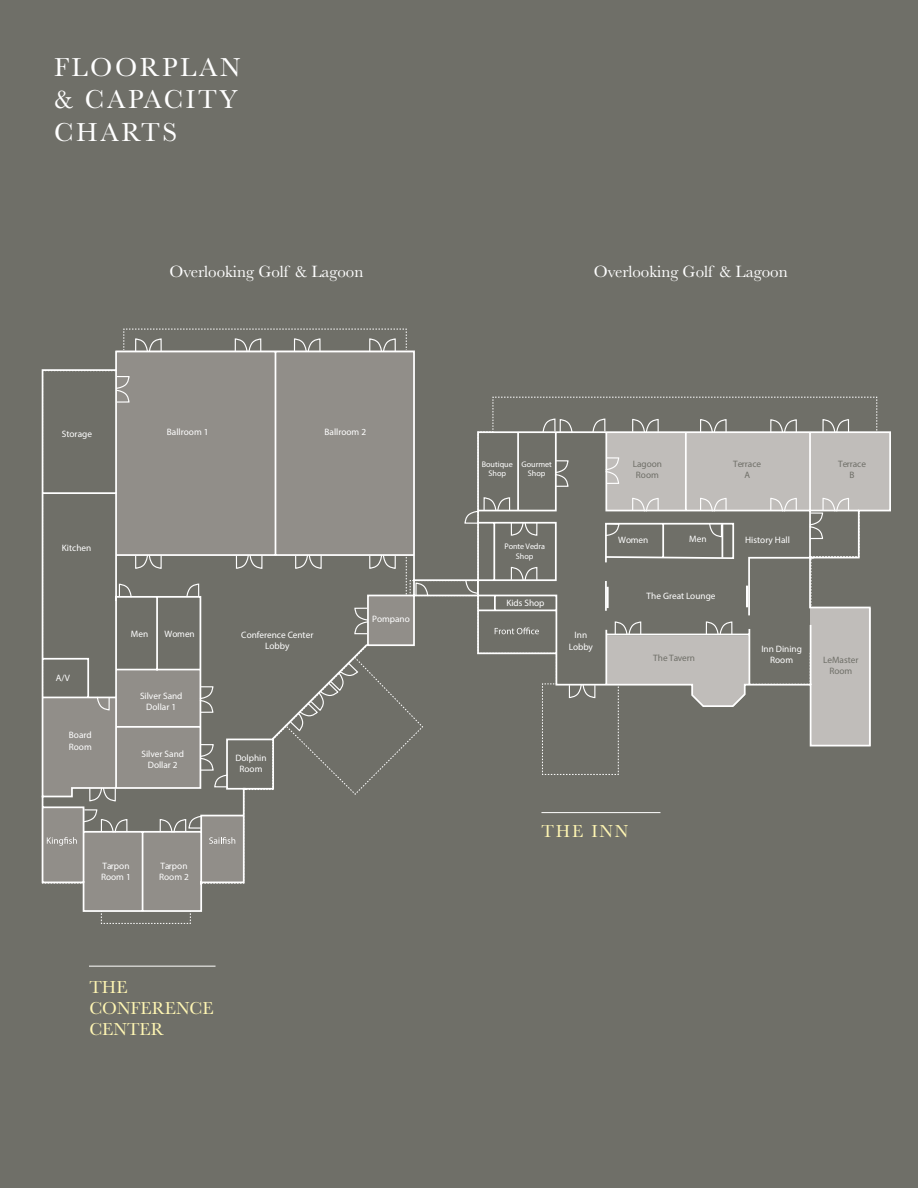
<style>
.page{position:relative;width:918px;height:1188px;background:#6f6f68}
.page>*{position:absolute;margin:0;border:0;box-sizing:border-box;transform-origin:0 0}
.t1{font:27px/32.4px "Baskerville";letter-spacing:.1em;color:#fff;text-align:justify}
.t2{font:18px/20.7px "Baskerville";color:#fff6b3}
.t3{font:16.95px "Baskerville";color:#fff}
.t4{font:9.3px/11.1px "Myriad Pro";color:#fff;text-align:center}
.t5{font:9.3px/11.1px "Myriad Pro";color:#6f6f68;text-align:center}
.t6{font:8.1px/9.8px "Myriad Pro";color:#fff;text-align:center}
</style>
<div class="page">
<svg style="left:42px;top:329px;width:836px;height:595px"></svg>
<hr style="left:541px;top:812px;width:119px;height:1px;background:#fff">
<hr style="left:89px;top:966px;width:127px;height:1px;background:#fff">
<h1 class="t1" style="left:54px;top:51px;width:188px">FLOORPLAN &amp; CAPACITY CHARTS</h1>
<h3 class="t3" style="left:169px;top:261px;width:195px">Overlooking Golf &amp; Lagoon</h3>
<h3 class="t3" style="left:594px;top:261px;width:195px">Overlooking Golf &amp; Lagoon</h3>
<p class="t4" style="left:62px;top:428px;width:32px">Storage</p>
<p class="t4" style="left:167px;top:427px;width:43px">Ballroom 1</p>
<p class="t4" style="left:325px;top:427px;width:43px">Ballroom 2</p>
<p class="t4" style="left:62px;top:542px;width:31px">Kitchen</p>
<p class="t4" style="left:56px;top:673px;width:16px">A/V</p>
<p class="t4" style="left:69px;top:730px;width:24px;text-align:left">Board<br>Room</p>
<p class="t4" style="left:131px;top:628px;width:19px">Men</p>
<p class="t4" style="left:165px;top:628px;width:32px">Women</p>
<p class="t4" style="left:140px;top:690px;width:44px">Silver Sand<br>Dollar 1</p>
<p class="t4" style="left:142px;top:748px;width:44px">Silver Sand<br>Dollar 2</p>
<p class="t4" style="left:101px;top:860px;width:31px;text-align:left">Tarpon<br>Room 1</p>
<p class="t4" style="left:159px;top:860px;width:31px;text-align:left">Tarpon<br>Room 2</p>
<p class="t4" style="left:241px;top:629px;width:74px">Conference Center<br>Lobby</p>
<p class="t4" style="left:235px;top:752px;width:33px">Dolphin<br>Room</p>
<h2 class="t2" style="left:89px;top:977px;width:126px">THE<br>CONFERENCE<br>CENTER</h2>
<p class="t4" style="left:372px;top:613px;width:39px">Pompano</p>
<p class="t6" style="left:482px;top:459px;width:33px">Boutique<br>Shop</p>
<p class="t6" style="left:522px;top:459px;width:32px">Gourmet<br>Shop</p>
<p class="t6" style="left:504px;top:542px;width:42px">Ponte Vedra<br>Shop</p>
<p class="t4" style="left:506px;top:598px;width:40px">Kids Shop</p>
<p class="t4" style="left:569px;top:630px;width:26px">Inn<br>Lobby</p>
<p class="t5" style="left:633px;top:458px;width:31px">Lagoon<br>Room</p>
<p class="t5" style="left:733px;top:458px;width:29px">Terrace<br>A</p>
<p class="t5" style="left:838px;top:458px;width:29px">Terrace<br>B</p>
<p class="t4" style="left:618px;top:534px;width:32px">Women</p>
<p class="t4" style="left:689px;top:533px;width:19px">Men</p>
<p class="t4" style="left:745px;top:534px;width:46px">History Hall</p>
<p class="t4" style="left:647px;top:591px;width:70px">The Great Lounge</p>
<p class="t5" style="left:653px;top:652px;width:43px">The Tavern</p>
<p class="t4" style="left:761px;top:643px;width:42px">Inn Dining<br>Room</p>
<p class="t5" style="left:823px;top:654px;width:37px">LeMaster<br>Room</p>
<h2 class="t2" style="left:541px;top:821px;width:88px">THE INN</h2>
</div>
